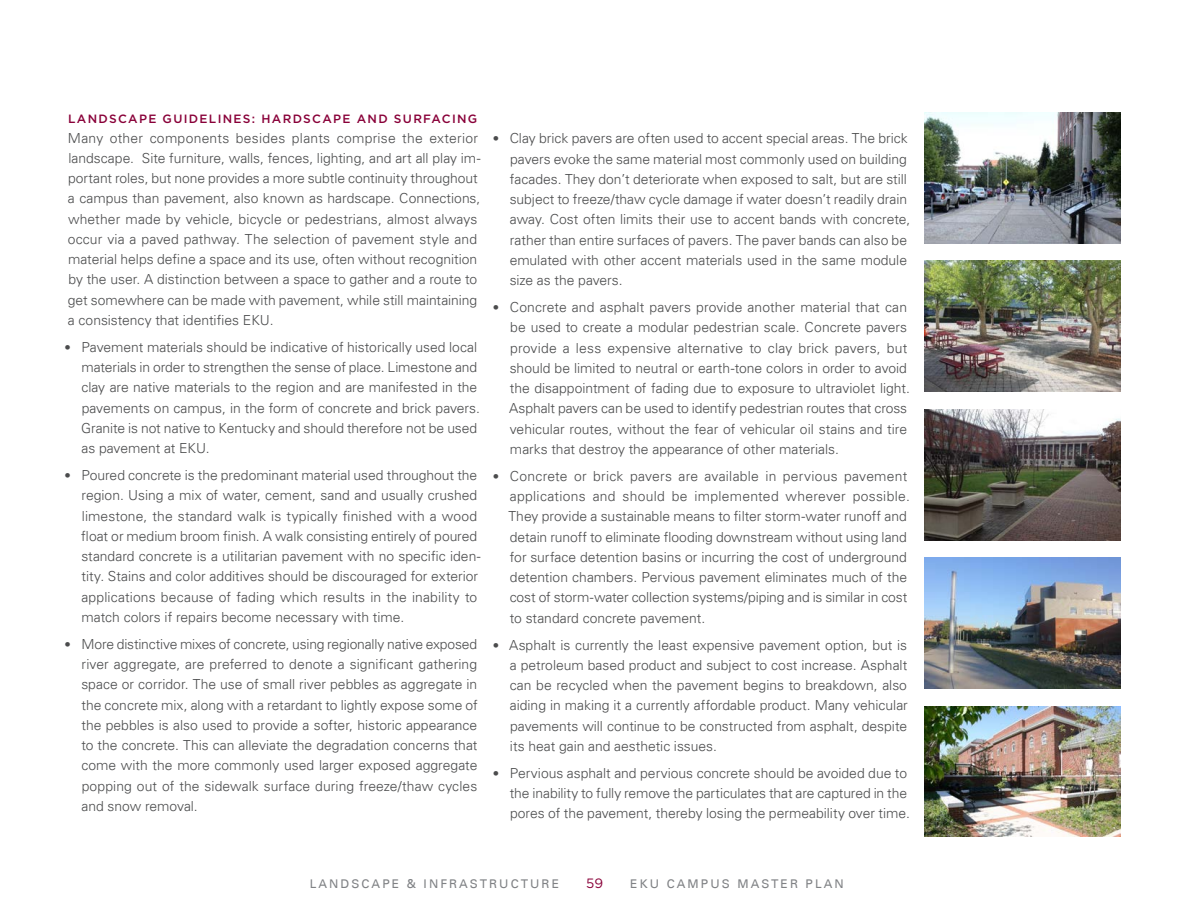
<style>
.page{position:relative;width:1188px;height:918px;background:#fff}
.page>*{position:absolute;margin:0;border:0;box-sizing:border-box;transform-origin:0 0}
.Body{font:300 13.8px/20.2px "Univers LT";color:#4b4c4d}
.t1{font:13.5px "Gotham";color:#890039}
.t2{font:12px "Univers LT";letter-spacing:.175em;color:#808285}
.Text_Headers{font:500 12px "Gotham";letter-spacing:.11em;color:#890039}
.s1{font-size:12.75px}
</style>
<div class="page">
<img style="left:924px;top:409px;width:196px;height:131px">
<img style="left:924px;top:112px;width:196px;height:131px">
<img style="left:924px;top:261px;width:196px;height:131px">
<img style="left:924px;top:558px;width:196px;height:131px">
<img style="left:924px;top:706px;width:196px;height:131px">
<p class="Text_Headers" style="left:68px;top:110px;width:411px">LANDSCAPE GUIDELINES: HARDSCAPE AND SURFACING</p>
<p class="Body" style="left:68px;top:128px;width:414px">Many other components besides plants comprise the exterior landscape. Site furniture, walls, fences, lighting, and art all play im&shy;portant roles, but none provides a more subtle continuity throughout a campus than pavement, also known as hardscape. Connections, whether made by vehicle, bicycle or pedestrians, almost always occur via a paved pathway. The selection of pavement style and material helps define a space and its use, often without recognition by the user. A distinction between a space to gather and a route to get somewhere can be made with pavement, while still maintaining a consistency that identifies EKU.</p>
<p class="Body" style="left:81px;top:337px;width:401px;text-indent:-17px"><span class="s1">•</span> Pavement materials should be indicative of historically used local materials in order to strengthen the sense of place. Limestone and clay are native materials to the region and are manifested in the pavements on campus, in the form of concrete and brick pavers.<br>Granite is not native to Kentucky and should therefore not be used as pavement at EKU.</p>
<p class="Body" style="left:81px;top:465px;width:401px;text-indent:-17px"><span class="s1">•</span> Poured concrete is the predominant material used throughout the region. Using a mix of water, cement, sand and usually crushed limestone, the standard walk is typically finished with a wood float or medium broom finish. A walk consisting entirely of poured standard concrete is a utilitarian pavement with no specific iden&shy;tity. Stains and color additives should be discouraged for exterior applications because of fading which results in the inability to match colors if repairs become necessary with time.</p>
<p class="Body" style="left:81px;top:634px;width:398px;text-align:justify;text-indent:-17px"><span class="s1">•</span> More distinctive mixes of concrete, using regionally native exposed river aggregate, are preferred to denote a significant gathering space or corridor. The use of small river pebbles as aggregate in the concrete mix, along with a retardant to lightly expose some of the pebbles is also used to provide a softer, historic appearance to the concrete. This can alleviate the degradation concerns that come with the more commonly used larger exposed aggregate popping out of the sidewalk surface during freeze/thaw cycles and snow removal.</p>
<p class="Body" style="left:510px;top:128px;width:402px;text-indent:-17px"><span class="s1">•</span> Clay brick pavers are often used to accent special areas. The brick pavers evoke the same material most commonly used on building facades. They don’t deteriorate when exposed to salt, but are still subject to freeze/thaw cycle damage if water doesn’t readily drain away. Cost often limits their use to accent bands with concrete, rather than entire surfaces of pavers. The paver bands can also be emulated with other accent materials used in the same module size as the pavers.</p>
<p class="Body" style="left:509px;top:297px;width:402px;text-indent:-16px"><span class="s1">•</span> Concrete and asphalt pavers provide another material that can be used to create a modular pedestrian scale. Concrete pavers provide a less expensive alternative to clay brick pavers, but should be limited to neutral or earth-tone colors in order to avoid the disappointment of fading due to exposure to ultraviolet light.<br>Asphalt pavers can be used to identify pedestrian routes that cross vehicular routes, without the fear of vehicular oil stains and tire marks that destroy the appearance of other materials.</p>
<p class="Body" style="left:508px;top:466px;width:403px;text-indent:-15px"><span class="s1">•</span> Concrete or brick pavers are available in pervious pavement applications and should be implemented wherever possible.<br>They provide a sustainable means to filter storm-water runoff and detain runoff to eliminate flooding downstream without using land for surface detention basins or incurring the cost of underground detention chambers. Pervious pavement eliminates much of the cost of storm-water collection systems/piping and is similar in cost to standard concrete pavement.</p>
<p class="Body" style="left:510px;top:635px;width:400px;text-align:justify;text-indent:-17px"><span class="s1">•</span> Asphalt is currently the least expensive pavement option, but is a petroleum based product and subject to cost increase. Asphalt can be recycled when the pavement begins to breakdown, also aiding in making it a currently affordable product. Many vehicular pavements will continue to be constructed from asphalt, despite its heat gain and aesthetic issues.</p>
<p class="Body" style="left:510px;top:763px;width:402px;text-indent:-17px"><span class="s1">•</span> Pervious asphalt and pervious concrete should be avoided due to the inability to fully remove the particulates that are captured in the pores of the pavement, thereby losing the permeability over time.</p>
<p class="t2" style="left:310px;top:876px;width:251px">LANDSCAPE &amp; INFRASTRUCTURE</p>
<p class="t1" style="left:586px;top:874px;width:18px">59</p>
<p class="t2" style="left:630px;top:876px;width:215px">EKU CAMPUS MASTER PLAN</p>
</div>
